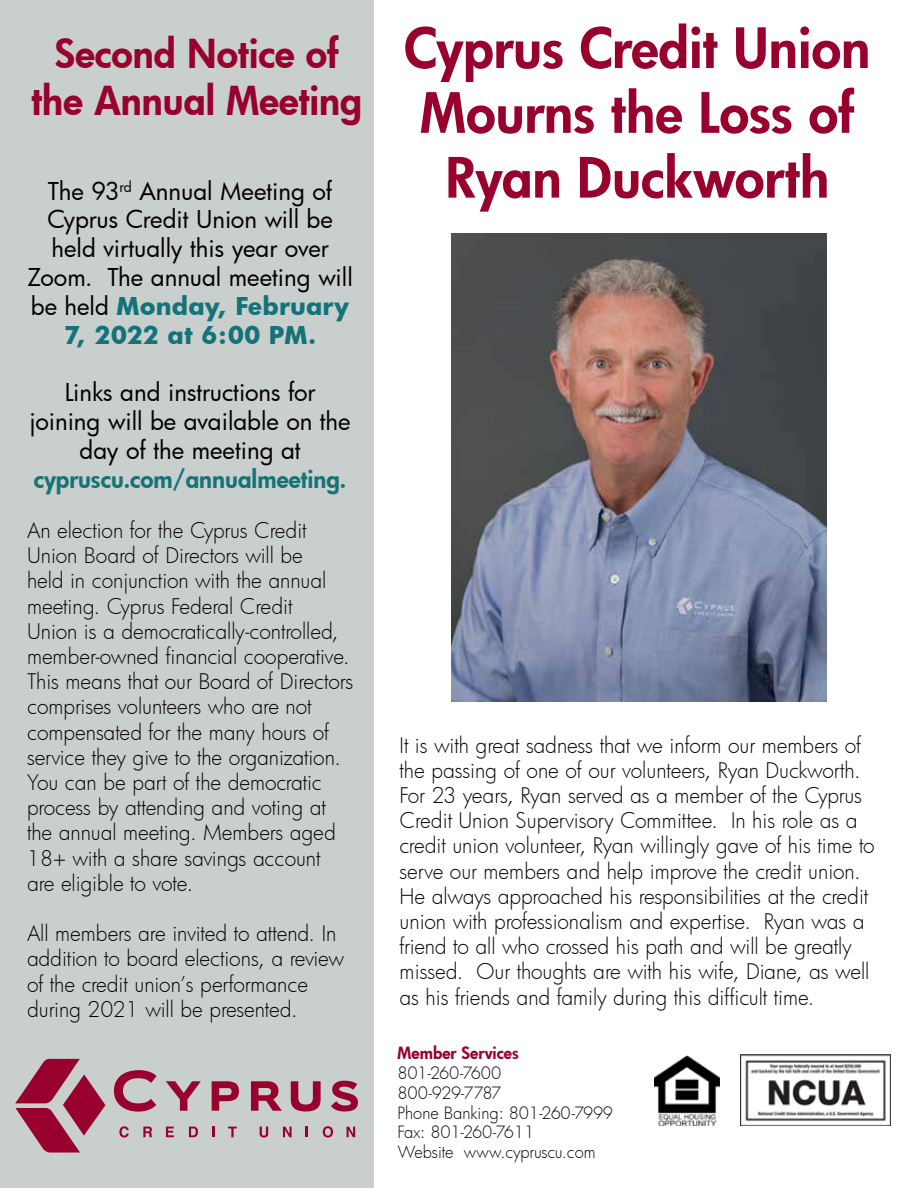
<style>
.page{position:relative;width:918px;height:1188px;background:#fff}
.page>*{position:absolute;margin:0;border:0;box-sizing:border-box;transform-origin:0 0}
.t1{font:800 54px/64.8px "Futura";color:#98002e;text-align:center}
.t2{font:800 39px/46.8px "Futura";color:#98002e;text-align:center}
.t3{font:24px/28.8px "Futura";color:#000;text-align:center}
.t4{font:800 24px "Futura";color:#147378}
.t5{font:300 21px/25.2px "Futura";letter-spacing:-.005em;color:#000}
.t6{font:300 16.5px/19.8px "Futura";letter-spacing:-.01em;color:#000}
.t7{font:800 16.5px "Futura";color:#98002e}
.s1{font-weight:700;color:#147378}
</style>
<div class="page">
<div style="left:0;top:0;width:374px;height:1188px;background:#c9cfcd"></div>
<img style="left:654px;top:1055px;width:66px;height:70px">
<img style="left:740px;top:1054px;width:151px;height:71px">
<svg style="left:15px;top:1059px;width:90px;height:94px"></svg>
<svg style="left:119px;top:1126px;width:10px;height:12px"></svg>
<svg style="left:143px;top:1127px;width:9px;height:10px"></svg>
<svg style="left:166px;top:1127px;width:8px;height:10px"></svg>
<svg style="left:189px;top:1127px;width:9px;height:10px"></svg>
<svg style="left:212px;top:1127px;width:2px;height:10px"></svg>
<svg style="left:228px;top:1127px;width:9px;height:10px"></svg>
<svg style="left:260px;top:1127px;width:8px;height:11px"></svg>
<svg style="left:283px;top:1127px;width:9px;height:10px"></svg>
<svg style="left:306px;top:1127px;width:2px;height:10px"></svg>
<svg style="left:323px;top:1126px;width:10px;height:12px"></svg>
<svg style="left:347px;top:1127px;width:8px;height:10px"></svg>
<svg style="left:114px;top:1070px;width:43px;height:42px"></svg>
<svg style="left:166px;top:1081px;width:35px;height:30px"></svg>
<svg style="left:212px;top:1081px;width:27px;height:30px"></svg>
<svg style="left:251px;top:1081px;width:31px;height:30px"></svg>
<svg style="left:291px;top:1081px;width:30px;height:31px"></svg>
<svg style="left:331px;top:1081px;width:27px;height:31px"></svg>
<img style="left:451px;top:233px;width:375px;height:469px">
<h2 class="t2" style="left:31px;top:30px;width:332px">Second Notice of the Annual Meeting</h2>
<p class="t3" style="left:27px;top:176px;width:327px">The 93<sup>rd</sup> Annual Meeting of<br>Cyprus Credit Union will be held virtually this year over<br>Zoom. The annual meeting will be held <span class="s1">Monday, February<br>7, 2022 at 6:00 PM.</span></p>
<p class="t3" style="left:30px;top:378px;width:323px">Links and instructions for joining will be available on the day of the meeting at</p>
<p class="t4" style="left:34px;top:463px;width:314px">cypruscu.com/annualmeeting.</p>
<p class="t5" style="left:27px;top:517px;width:328px">An election for the Cyprus Credit Union Board of Directors will be<br>held in conjunction with the annual meeting. Cyprus Federal Credit<br>Union is a democratically-controlled, member-owned financial cooperative.<br>This means that our Board of Directors comprises volunteers who are not compensated for the many hours of service they give to the organization.<br>You can be part of the democratic process by attending and voting at the annual meeting. Members aged 18+ with a share savings account are eligible to vote.</p>
<p class="t5" style="left:27px;top:921px;width:319px">All members are invited to attend. In addition to board elections, a review of the credit union’s performance during 2021 will be presented.</p>
<h1 class="t1" style="left:404px;top:15px;width:468px">Cyprus Credit Union<br>Mourns the Loss of<br>Ryan Duckworth</h1>
<p class="t5" style="left:400px;top:732px;width:477px">It is with great sadness that we inform our members of the passing of one of our volunteers, Ryan Duckworth.<br>For 23 years, Ryan served as a member of the Cyprus Credit Union Supervisory Committee. In his role as a credit union volunteer, Ryan willingly gave of his time to serve our members and help improve the credit union.<br>He always approached his responsibilities at the credit union with professionalism and expertise. Ryan was a friend to all who crossed his path and will be greatly missed. Our thoughts are with his wife, Diane, as well as his friends and family during this difficult time.</p>
<p class="t7" style="left:398px;top:1042px;width:123px">Member Services</p>
<p class="t6" style="left:398px;top:1063px;width:217px">801-260-7600<br>800-929-7787<br>Phone Banking: 801-260-7999<br>Fax: 801-260-7611<br>Website www.cypruscu.com</p>
</div>
